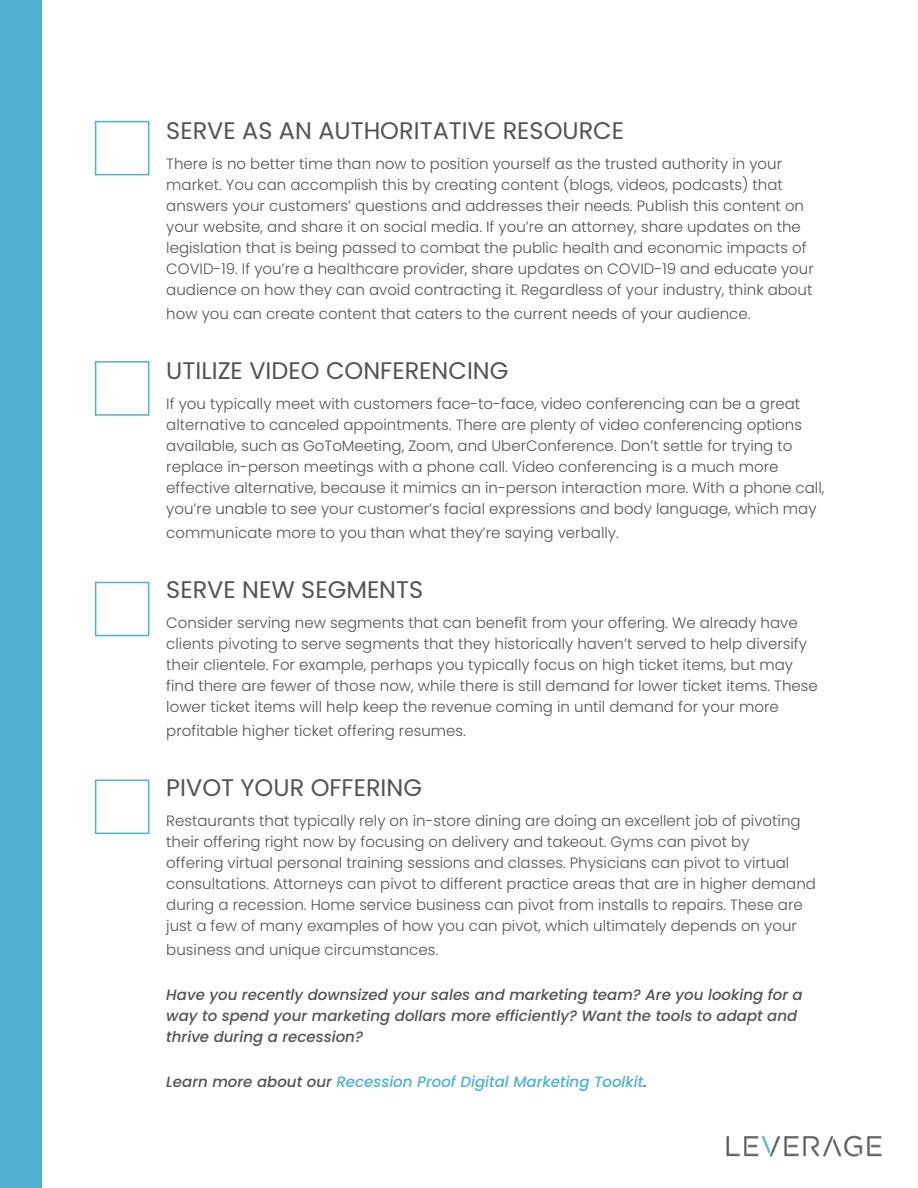
<style>
.page{position:relative;width:918px;height:1188px;background:#fff}
.page>*{position:absolute;margin:0;border:0;box-sizing:border-box;transform-origin:0 0}
.t1{font:24px "Poppins";color:#535354}
.t2{font:300 15px/21px "Poppins";color:#535354}
.t3{font:italic 500 15px/21px "Poppins";color:#535354}
.t4{font:italic 500 15px "Poppins";color:#4fb0d0}
.s1{color:#535354}
</style>
<div class="page">
<div style="left:95px;top:121px;width:54px;height:54px;border:2px solid #4fb0d0"></div>
<div style="left:95px;top:361px;width:54px;height:55px;border:2px solid #4fb0d0"></div>
<div style="left:95px;top:582px;width:54px;height:54px;border:2px solid #4fb0d0"></div>
<div style="left:95px;top:780px;width:54px;height:54px;border:2px solid #4fb0d0"></div>
<div style="left:0;top:0;width:41px;height:1188px;background:#4fb0d0"></div>
<img style="left:726px;top:1135px;width:156px;height:22px">
<h1 class="t1" style="left:166px;top:116px;width:459px">SERVE AS AN AUTHORITATIVE RESOURCE</h1>
<p class="t2" style="left:166px;top:153px;width:649px">There is no better time than now to position yourself as the trusted authority in your market. You can accomplish this by creating content (blogs, videos, podcasts) that answers your customers’ questions and addresses their needs. Publish this content on your website, and share it on social media. If you’re an attorney, share updates on the legislation that is being passed to combat the public health and economic impacts of COVID-19. If you’re a healthcare provider, share updates on COVID-19 and educate your audience on how they can avoid contracting it. Regardless of your industry, think about</p>
<p class="t2" style="left:166px;top:303px;width:586px">how you can create content that caters to the current needs of your audience.</p>
<h1 class="t1" style="left:166px;top:356px;width:344px">UTILIZE VIDEO CONFERENCING</h1>
<p class="t2" style="left:166px;top:393px;width:660px">If you typically meet with customers face-to-face, video conferencing can be a great alternative to canceled appointments. There are plenty of video conferencing options available, such as GoToMeeting, Zoom, and UberConference. Don’t settle for trying to replace in-person meetings with a phone call. Video conferencing is a much more effective alternative, because it mimics an in-person interaction more. With a phone call, you’re unable to see your customer’s facial expressions and body language, which may</p>
<p class="t2" style="left:166px;top:522px;width:454px">communicate more to you than what they’re saying verbally.</p>
<h1 class="t1" style="left:166px;top:575px;width:258px">SERVE NEW SEGMENTS</h1>
<p class="t2" style="left:166px;top:612px;width:653px">Consider serving new segments that can benefit from your offering. We already have clients pivoting to serve segments that they historically haven’t served to help diversify their clientele. For example, perhaps you typically focus on high ticket items, but may find there are fewer of those now, while there is still demand for lower ticket items. These lower ticket items will help keep the revenue coming in until demand for your more</p>
<p class="t2" style="left:166px;top:720px;width:301px">profitable higher ticket offering resumes.</p>
<h1 class="t1" style="left:166px;top:773px;width:257px">PIVOT YOUR OFFERING</h1>
<p class="t2" style="left:166px;top:810px;width:651px">Restaurants that typically rely on in-store dining are doing an excellent job of pivoting their offering right now by focusing on delivery and takeout. Gyms can pivot by<br>offering virtual personal training sessions and classes. Physicians can pivot to virtual consultations. Attorneys can pivot to different practice areas that are in higher demand during a recession. Home service business can pivot from installs to repairs. These are just a few of many examples of how you can pivot, which ultimately depends on your</p>
<p class="t2" style="left:166px;top:939px;width:273px">business and unique circumstances.</p>
<p class="t3" style="left:166px;top:984px;width:638px">Have you recently downsized your sales and marketing team? Are you looking for a way to spend your marketing dollars more efficiently? Want the tools to adapt and thrive during a recession?</p>
<p class="t4" style="left:166px;top:1073px;width:482px"><span class="s1">Learn more about our</span> Recession Proof Digital Marketing Toolkit<span class="s1">.</span></p>
</div>
